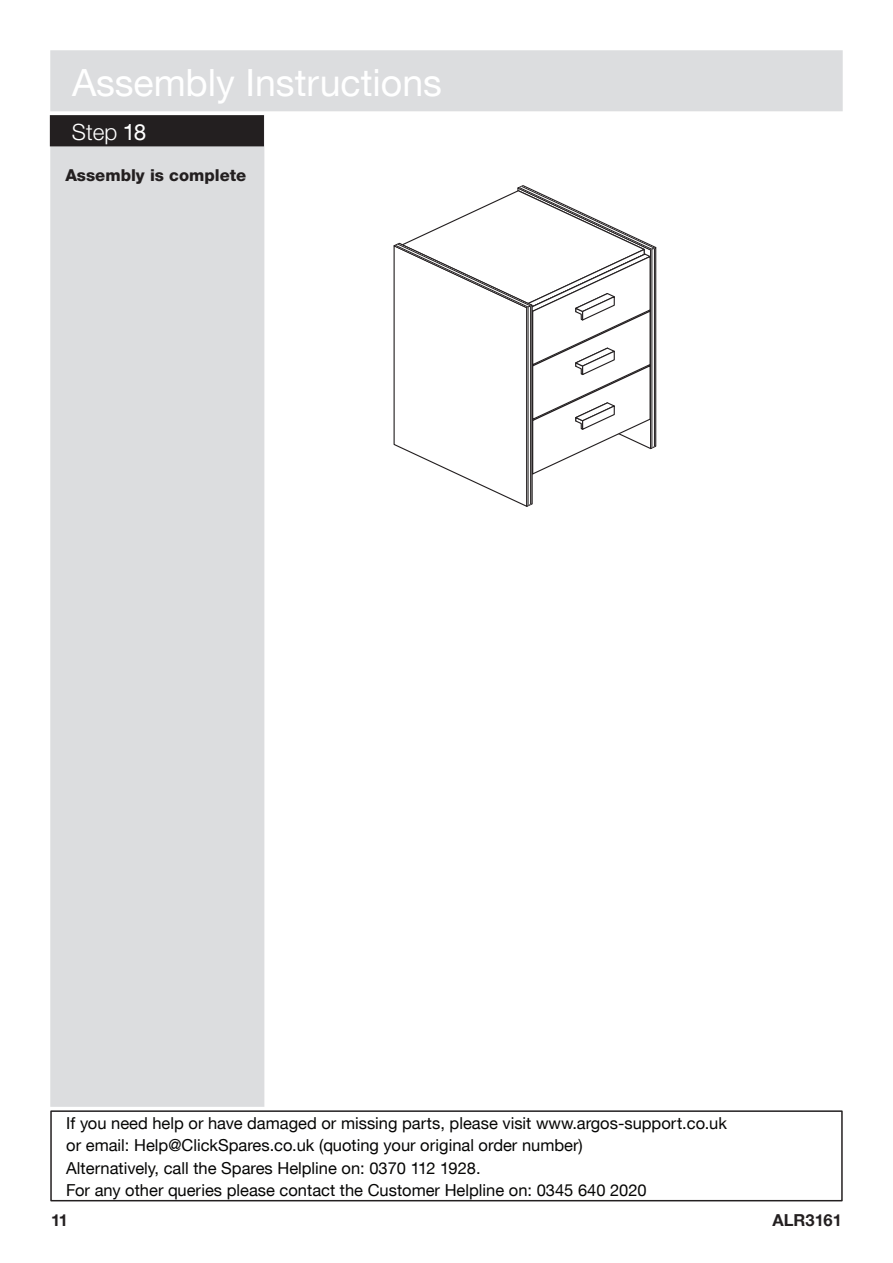
<style>
.page{position:relative;width:893px;height:1263px;background:#fff}
.page>*{position:absolute;margin:0;border:0;box-sizing:border-box;transform-origin:0 0}
.t1{font:37.5px "Helvetica Neue CE";color:#fff}
.t2{font:300 22.5px "Helvetica Neue CE";color:#fff}
.t3{font:16.5px/22.5px "Helvetica Neue CE";color:#050504}
.t4{font:800 16.5px "Helvetica Neue CE";color:#231f20}
.t5{font:700 16.5px "Helvetica Neue CE";color:#231f20}
.s1{font-weight:400}
</style>
<div class="page">
<div style="left:51px;top:51px;width:791px;height:60px;background:#dcdddf"></div>
<div style="left:50px;top:50px;width:793px;height:61px;border:2px solid #dcdddf"></div>
<div style="left:50px;top:115px;width:215px;height:992px;background:#dcdddf"></div>
<div style="left:51px;top:116px;width:212px;height:30px;background:#231f20"></div>
<div style="left:50px;top:115px;width:214px;height:31px;border:2px solid #231f20"></div>
<div style="left:50px;top:1110px;width:793px;height:91px;border:2px solid #231f20"></div>
<svg style="left:393px;top:185px;width:264px;height:322px"></svg>
<p class="t1" style="left:72px;top:60px;width:371px">Assembly Instructions</p>
<p class="t2" style="left:72px;top:118px;width:76px">Step <span class="s1">18</span></p>
<p class="t4" style="left:65px;top:165px;width:182px">Assembly is complete</p>
<p class="t3" style="left:66px;top:1111px;width:662px">If you need help or have damaged or missing parts, please visit www.argos-support.co.uk or email: Help@ClickSpares.co.uk (quoting your original order number)<br>Alternatively, call the Spares Helpline on: 0370 112 1928.<br>For any other queries please contact the Customer Helpline on: 0345 640 2020</p>
<p class="t5" style="left:51px;top:1210px;width:19px">11</p>
<p class="t5" style="left:772px;top:1210px;width:71px">ALR3161</p>
</div>
